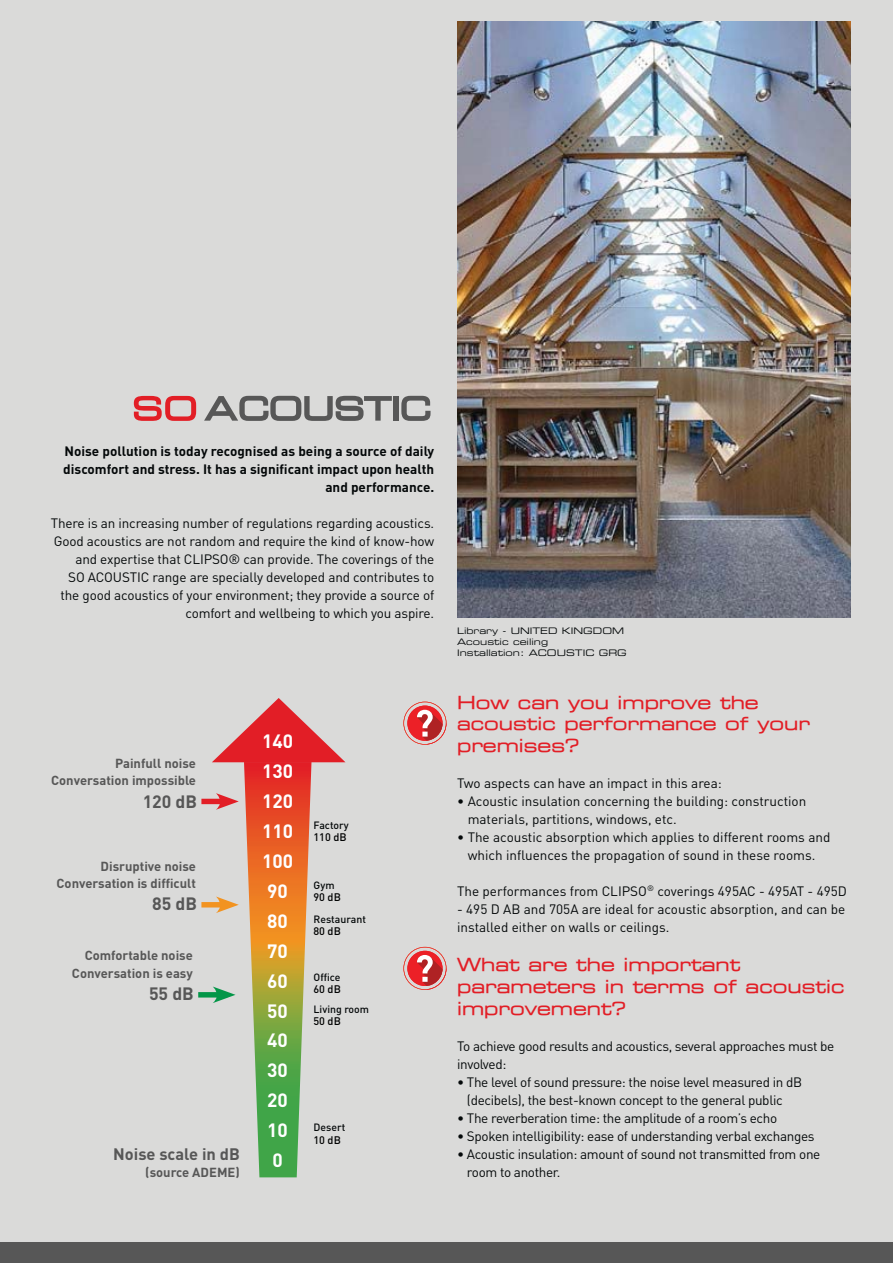
<style>
.page{position:relative;width:893px;height:1263px;background:#fff}
.page>*{position:absolute;margin:0;border:0;box-sizing:border-box;transform-origin:0 0}
.t1{font:700 19.05px/29.8px "DIN";color:#fff;text-align:center}
.t2{font:18px/21.6px "Eurostile Extended Two Med";color:#e21e26}
.t3{font:700 17.7px "DIN";color:#575757}
.t4{font:700 16.5px "DIN";color:#575757}
.t5{font:13.5px/18px "DIN";letter-spacing:-.01em;color:#040809}
.t6{font:700 13.5px/18px "DIN";color:#040809;text-align:right}
.t7{font:700 13.05px/17.2px "DIN";color:#575757;text-align:right}
.t8{font:500 10.95px "DIN";color:#010202}
.t9{font:500 10.5px "DIN";color:#040809}
.t10{font:9px/10.8px "Eurostile Extended Two";color:#040809}
</style>
<div class="page">
<div style="left:0;top:0;width:893px;height:1243px;background:#dadad9"></div>
<div style="left:0;top:1243px;width:893px;height:20px;background:#575757"></div>
<img style="left:457px;top:22px;width:393px;height:596px">
<svg style="left:403px;top:702px;width:43px;height:43px"></svg>
<svg style="left:403px;top:947px;width:43px;height:43px"></svg>
<div style="left:198px;top:992px;width:29px;height:6px;background:#039648"></div>
<div style="left:201px;top:902px;width:24px;height:6px;background:#f29320"></div>
<div style="left:201px;top:799px;width:24px;height:5px;background:#e21e26"></div>
<svg style="left:212px;top:698px;width:133px;height:479px"></svg>
<svg style="left:134px;top:396px;width:62px;height:25px"></svg>
<svg style="left:204px;top:396px;width:188px;height:25px"></svg>
<div style="left:394px;top:396px;width:5px;height:25px;background:#575757"></div>
<svg style="left:401px;top:396px;width:29px;height:25px"></svg>
<p class="t6" style="left:63px;top:443px;width:372px">Noise pollution is today recognised as being a source of daily discomfort and stress. It has a significant impact upon health and performance.</p>
<p class="t5" style="left:51px;top:516px;width:385px;text-align:right">There is an increasing number of regulations regarding acoustics.<br>Good acoustics are not random and require the kind of know-how and expertise that CLIPSO® can provide. The coverings of the<br>SO ACOUSTIC range are specially developed and contributes to the good acoustics of your environment; they provide a source of comfort and wellbeing to which you aspire.</p>
<p class="t7" style="left:51px;top:756px;width:146px">Painfull noise<br>Conversation impossible</p>
<h3 class="t3" style="left:143px;top:796px;width:56px">120 dB</h3>
<p class="t7" style="left:57px;top:859px;width:141px">Disruptive noise<br>Conversation is difficult</p>
<h3 class="t3" style="left:152px;top:897px;width:46px">85 dB</h3>
<p class="t7" style="left:72px;top:948px;width:122px">Comfortable noise<br>Conversation is easy</p>
<h3 class="t3" style="left:149px;top:987px;width:46px">55 dB</h3>
<p class="t4" style="left:113px;top:1148px;width:128px">Noise scale in dB</p>
<p class="t7" style="left:145px;top:1165px;width:96px">(source ADEME)</p>
<h1 class="t1" style="left:262px;top:728px;width:33px">140<br>130<br>120<br>110<br>100<br>90<br>80<br>70<br>60<br>50<br>40<br>30<br>20<br>10<br>0</h1>
<h1 class="t1" style="left:265px;top:829px;width:33px">140</h1>
<h1 class="t1" style="left:261px;top:883px;width:33px">110</h1>
<h1 class="t1" style="left:270px;top:886px;width:22px">90</h1>
<p class="t9" style="left:314px;top:821px;width:37px">Factory</p>
<p class="t8" style="left:313px;top:833px;width:35px">110 dB</p>
<p class="t9" style="left:314px;top:881px;width:22px">Gym</p>
<p class="t9" style="left:314px;top:915px;width:54px">Restaurant</p>
<p class="t8" style="left:313px;top:893px;width:29px">90 dB</p>
<p class="t8" style="left:313px;top:927px;width:29px">80 dB</p>
<p class="t9" style="left:314px;top:973px;width:28px">Office</p>
<p class="t9" style="left:314px;top:1005px;width:57px">Living room</p>
<p class="t8" style="left:313px;top:986px;width:29px">60 dB</p>
<p class="t8" style="left:313px;top:1017px;width:29px">50 dB</p>
<p class="t9" style="left:314px;top:1123px;width:33px">Desert</p>
<p class="t8" style="left:313px;top:1136px;width:29px">10 dB</p>
<p class="t10" style="left:457px;top:627px;width:171px">Library - UNITED KINGDOM<br>Acoustic ceiling<br>Installation: ACOUSTIC GRG</p>
<h2 class="t2" style="left:457px;top:693px;width:354px">How can you improve the acoustic performance of your premises?</h2>
<p class="t5" style="left:457px;top:776px;width:266px">Two aspects can have an impact in this area:</p>
<p class="t5" style="left:468px;top:794px;width:340px;text-indent:-11px">• Acoustic insulation concerning the building: construction materials, partitions, windows, etc.</p>
<p class="t5" style="left:457px;top:830px;width:375px;text-align:center">• The acoustic absorption which applies to different rooms and which influences the propagation of sound in these rooms.</p>
<p class="t5" style="left:457px;top:884px;width:391px">The performances from CLIPSO<sup>®</sup> coverings 495AC - 495AT - 495D</p>
<p class="t5" style="left:457px;top:902px;width:390px">- 495 D AB and 705A are ideal for acoustic absorption, and can be installed either on walls or ceilings.</p>
<h2 class="t2" style="left:457px;top:956px;width:389px">What are the important parameters in terms of acoustic improvement?</h2>
<p class="t5" style="left:457px;top:1038px;width:379px">To achieve good results and acoustics, several approaches must be involved:</p>
<p class="t5" style="left:467px;top:1074px;width:337px;text-indent:-10px">• The level of sound pressure: the noise level measured in dB (decibels), the best-known concept to the general public</p>
<p class="t5" style="left:457px;top:1110px;width:322px">• The reverberation time: the amplitude of a room’s echo</p>
<p class="t5" style="left:457px;top:1128px;width:359px">• Spoken intelligibility: ease of understanding verbal exchanges</p>
<p class="t5" style="left:467px;top:1146px;width:355px;text-indent:-10px">• Acoustic insulation: amount of sound not transmitted from one room to another.</p>
</div>
